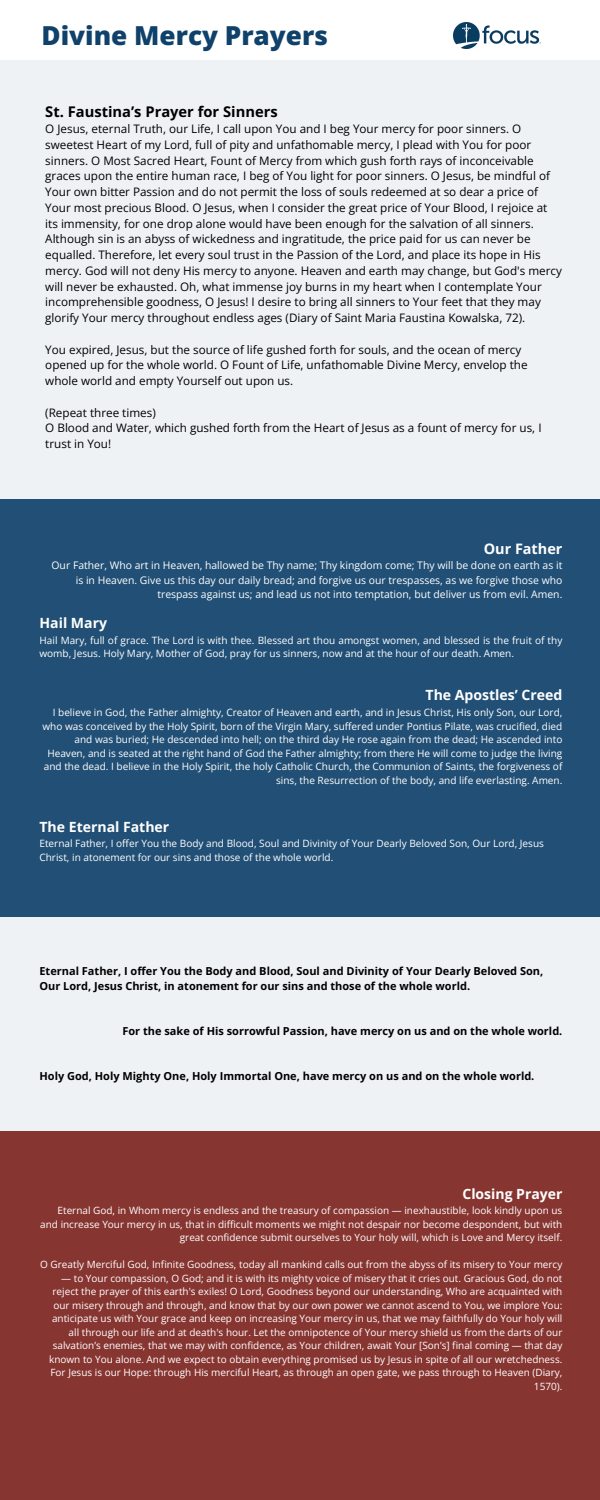
<style>
.page{position:relative;width:600px;height:1500px;background:#fff}
.page>*{position:absolute;margin:0;border:0;box-sizing:border-box;transform-origin:0 0}
.t1{font:800 26.2px "Open Sans";color:#0f416a}
.t2{font:700 14.7px "Open Sans";color:#000}
.t3{font:700 14.4px "Open Sans";color:#fff}
.t4{font:700 14.1px "Open Sans";color:#fff}
.t5{font:700 14px "Open Sans";color:#fff}
.t6{font:11.7px/15.8px "Open Sans";color:#000}
.t7{font:700 11px/15px "Open Sans";color:#000}
.t8{font:10.4px/14.2px "Open Sans";color:#fff;text-align:right}
.t9{font:10.1px/13.5px "Open Sans";color:#fff}
.t10{font:10px/13.5px "Open Sans";color:#fff;text-align:right}
</style>
<div class="page">
<div style="left:0;top:60px;width:600px;height:1439px;background:#eff2f5"></div>
<img style="left:454px;top:23px;width:86px;height:25px">
<div style="left:0;top:500px;width:600px;height:417px;background:#214f75"></div>
<div style="left:0;top:1132px;width:600px;height:368px;background:#873531"></div>
<p class="t1" style="left:42px;top:17px;width:288px">Divine Mercy Prayers</p>
<p class="t2" style="left:45px;top:101px;width:234px">St. Faustina’s Prayer for Sinners</p>
<p class="t6" style="left:45px;top:121px;width:518px">O Jesus, eternal Truth, our Life, I call upon You and I beg Your mercy for poor sinners. O sweetest Heart of my Lord, full of pity and unfathomable mercy, I plead with You for poor sinners. O Most Sacred Heart, Fount of Mercy from which gush forth rays of inconceivable graces upon the entire human race, I beg of You light for poor sinners. O Jesus, be mindful of Your own bitter Passion and do not permit the loss of souls redeemed at so dear a price of Your most precious Blood. O Jesus, when I consider the great price of Your Blood, I rejoice at its immensity, for one drop alone would have been enough for the salvation of all sinners.<br>Although sin is an abyss of wickedness and ingratitude, the price paid for us can never be equalled. Therefore, let every soul trust in the Passion of the Lord, and place its hope in His mercy. God will not deny His mercy to anyone. Heaven and earth may change, but God's mercy will never be exhausted. Oh, what immense joy burns in my heart when I contemplate Your incomprehensible goodness, O Jesus! I desire to bring all sinners to Your feet that they may glorify Your mercy throughout endless ages (Diary of Saint Maria Faustina Kowalska, 72).</p>
<h3 class="t6" style="left:45px;top:341px;width:484px">You expired, Jesus, but the source of life gushed forth for souls, and the ocean of mercy opened up for the whole world. O Fount of Life, unfathomable Divine Mercy, envelop the whole world and empty Yourself out upon us.</h3>
<h3 class="t6" style="left:45px;top:404px;width:498px">(Repeat three times)<br>O Blood and Water, which gushed forth from the Heart of Jesus as a fount of mercy for us, I trust in You!</h3>
<p class="t3" style="left:484px;top:539px;width:80px">Our Father</p>
<p class="t8" style="left:52px;top:558px;width:512px">Our Father, Who art in Heaven, hallowed be Thy name; Thy kingdom come; Thy will be done on earth as it is in Heaven. Give us this day our daily bread; and forgive us our trespasses, as we forgive those who trespass against us; and lead us not into temptation, but deliver us from evil. Amen.</p>
<p class="t4" style="left:39px;top:613px;width:69px">Hail Mary</p>
<p class="t9" style="left:39px;top:633px;width:524px">Hail Mary, full of grace. The Lord is with thee. Blessed art thou amongst women, and blessed is the fruit of thy womb, Jesus. Holy Mary, Mother of God, pray for us sinners, now and at the hour of our death. Amen.</p>
<p class="t4" style="left:426px;top:685px;width:138px">The Apostles’ Creed</p>
<p class="t9" style="left:42px;top:705px;width:522px;text-align:right">I believe in God, the Father almighty, Creator of Heaven and earth, and in Jesus Christ, His only Son, our Lord, who was conceived by the Holy Spirit, born of the Virgin Mary, suffered under Pontius Pilate, was crucified, died and was buried; He descended into hell; on the third day He rose again from the dead; He ascended into Heaven, and is seated at the right hand of God the Father almighty; from there He will come to judge the living and the dead. I believe in the Holy Spirit, the holy Catholic Church, the Communion of Saints, the forgiveness of sins, the Resurrection of the body, and life everlasting. Amen.</p>
<h3 class="t4" style="left:39px;top:817px;width:131px">The Eternal Father</h3>
<p class="t9" style="left:39px;top:837px;width:506px">Eternal Father, I offer You the Body and Blood, Soul and Divinity of Your Dearly Beloved Son, Our Lord, Jesus<br>Christ, in atonement for our sins and those of the whole world.</p>
<h2 class="t7" style="left:39px;top:963px;width:505px">Eternal Father, I offer You the Body and Blood, Soul and Divinity of Your Dearly Beloved Son,<br>Our Lord, Jesus Christ, in atonement for our sins and those of the whole world.</h2>
<h2 class="t7" style="left:122px;top:1023px;width:441px">For the sake of His sorrowful Passion, have mercy on us and on the whole world.</h2>
<h2 class="t7" style="left:39px;top:1068px;width:496px">Holy God, Holy Mighty One, Holy Immortal One, have mercy on us and on the whole world.</h2>
<p class="t5" style="left:462px;top:1184px;width:101px">Closing Prayer</p>
<p class="t10" style="left:40px;top:1204px;width:524px">Eternal God, in Whom mercy is endless and the treasury of compassion — inexhaustible, look kindly upon us and increase Your mercy in us, that in difficult moments we might not despair nor become despondent, but with great confidence submit ourselves to Your holy will, which is Love and Mercy itself.</p>
<p class="t10" style="left:40px;top:1258px;width:524px">O Greatly Merciful God, Infinite Goodness, today all mankind calls out from the abyss of its misery to Your mercy</p>
<p class="t10" style="left:49px;top:1271px;width:515px">— to Your compassion, O God; and it is with its mighty voice of misery that it cries out. Gracious God, do not reject the prayer of this earth's exiles! O Lord, Goodness beyond our understanding, Who are acquainted with our misery through and through, and know that by our own power we cannot ascend to You, we implore You: anticipate us with Your grace and keep on increasing Your mercy in us, that we may faithfully do Your holy will all through our life and at death's hour. Let the omnipotence of Your mercy shield us from the darts of our salvation’s enemies, that we may with confidence, as Your children, await Your [Son’s] final coming — that day known to You alone. And we expect to obtain everything promised us by Jesus in spite of all our wretchedness.<br>For Jesus is our Hope: through His merciful Heart, as through an open gate, we pass through to Heaven (Diary, 1570).</p>
</div>
